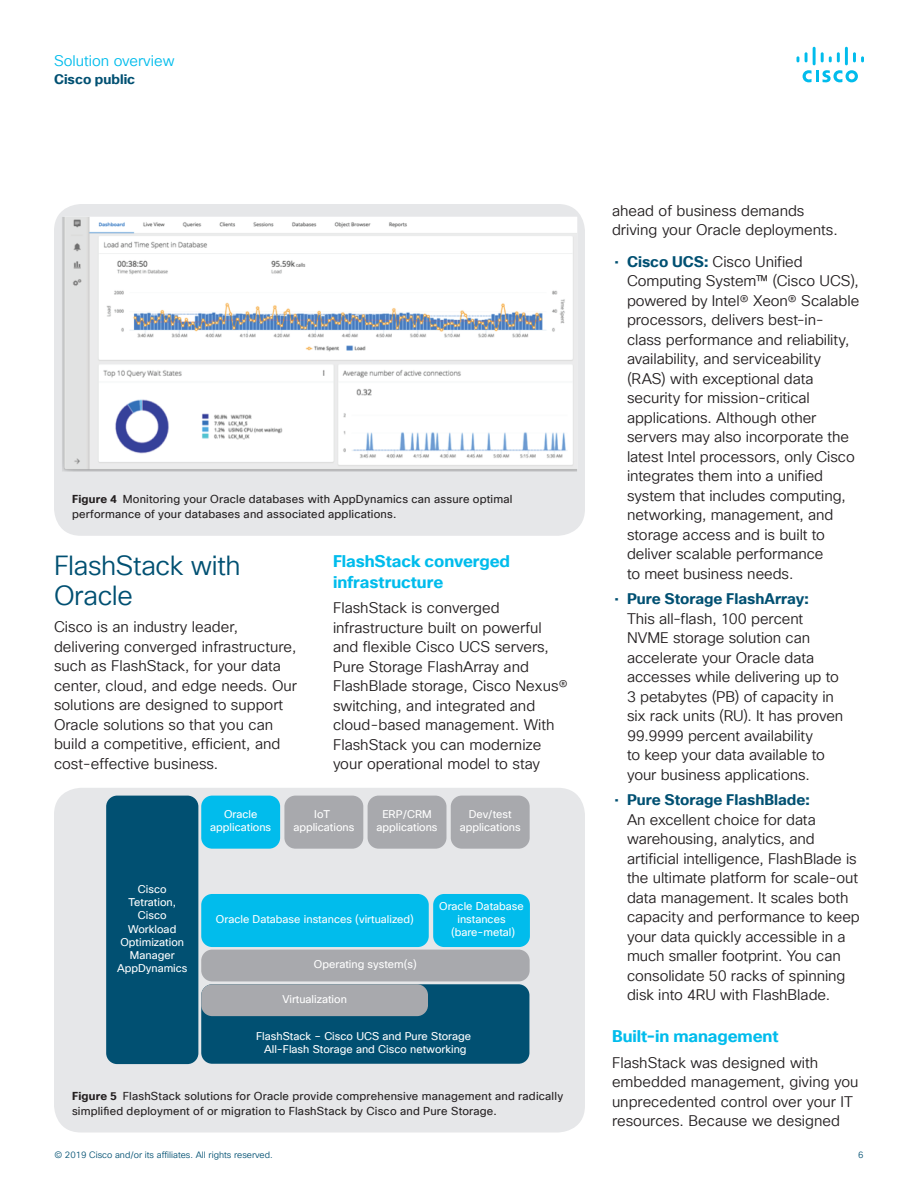
<style>
.page{position:relative;width:918px;height:1188px;background:#fff}
.page>*{position:absolute;margin:0;border:0;box-sizing:border-box;transform-origin:0 0}
.Subhead2_Indigo{font:27px/30px "Cisco Sans TT Light";letter-spacing:-.015em;color:#015072}
.Subhead3_Blue{font:700 16.5px/21px "Cisco Sans TT";letter-spacing:-.005em;color:#01bcec}
.Body{font:15px/19.5px "Cisco Sans TT Light";color:#231f20}
.t1{font:15px "Cisco Sans TT Light";color:#01bcec}
.t2{font:700 13.5px "Cisco Sans TT";color:#015072}
.t3{font:11.25px/15px "Cisco Sans TT";letter-spacing:.015em;color:#231f20}
.t4{font:10.95px/13.2px "Cisco Sans TT";color:#fff;text-align:center}
.t5{font:9px "Cisco Sans TT Light";color:#015072}
.s1{font-weight:700}
.s2{font-family:"Cisco Sans TT";color:#015072}
.s3{font-family:"Cisco Sans TT";font-weight:700;color:#015072}
</style>
<div class="page">
<svg style="left:803px;top:70px;width:55px;height:12px"></svg>
<svg style="left:797px;top:56px;width:2px;height:6px"></svg>
<svg style="left:805px;top:52px;width:3px;height:10px"></svg>
<hr style="left:813px;top:47px;width:3px;height:18px;background:#01bcec">
<svg style="left:821px;top:52px;width:19px;height:10px"></svg>
<hr style="left:845px;top:47px;width:3px;height:18px;background:#01bcec">
<svg style="left:853px;top:52px;width:11px;height:10px"></svg>
<div style="left:54px;top:204px;width:531px;height:332px;background:#e6e7e9;border-radius:27px"></div>
<img style="left:62px;top:217px;width:515px;height:255px">
<div style="left:54px;top:788px;width:531px;height:345px;background:#e6e7e9;border-radius:27px"></div>
<div style="left:201px;top:796px;width:79px;height:53px;background:#01bcec;border-radius:11px"></div>
<div style="left:106px;top:796px;width:92px;height:268px;background:#015072;border-radius:11px"></div>
<div style="left:201px;top:894px;width:228px;height:53px;background:#01bcec;border-radius:11px"></div>
<div style="left:201px;top:984px;width:328px;height:80px;background:#015072;border-radius:11px"></div>
<div style="left:201px;top:950px;width:329px;height:31px;background:#a8a9ad;border-radius:11px"></div>
<div style="left:201px;top:984px;width:227px;height:32px;background:#a8a9ad;border-radius:11px"></div>
<div style="left:433px;top:894px;width:97px;height:53px;background:#01bcec;border-radius:11px"></div>
<div style="left:284px;top:796px;width:79px;height:53px;background:#a8a9ad;border-radius:11px"></div>
<div style="left:368px;top:796px;width:78px;height:53px;background:#a8a9ad;border-radius:11px"></div>
<div style="left:451px;top:796px;width:79px;height:53px;background:#a8a9ad;border-radius:11px"></div>
<p class="t1" style="left:54px;top:51px;width:122px">Solution overview</p>
<p class="t2" style="left:54px;top:70px;width:83px">Cisco public</p>
<p class="t3" style="left:72px;top:492px;width:442px"><span class="s1">Figure 4</span> Monitoring your Oracle databases with AppDynamics can assure optimal performance of your databases and associated applications.</p>
<p class="Subhead2_Indigo" style="left:54px;top:552px;width:188px">FlashStack with<br>Oracle</p>
<p class="Body" style="left:54px;top:618px;width:245px">Cisco is an industry leader, delivering converged infrastructure, such as FlashStack, for your data center, cloud, and edge needs. Our solutions are designed to support Oracle solutions so that you can build a competitive, efficient, and cost-effective business.</p>
<p class="Subhead3_Blue" style="left:333px;top:551px;width:179px">FlashStack converged infrastructure</p>
<p class="Body" style="left:333px;top:599px;width:237px">FlashStack is converged infrastructure built on powerful and flexible Cisco UCS servers,<br>Pure Storage FlashArray and<br>FlashBlade storage, Cisco Nexus® switching, and integrated and cloud-based management. With<br>FlashStack you can modernize your operational model to stay</p>
<p class="t4" style="left:117px;top:883px;width:72px">Cisco<br>Tetration,<br>Cisco<br>Workload<br>Optimization<br>Manager<br>AppDynamics</p>
<p class="t4" style="left:210px;top:808px;width:63px">Oracle applications</p>
<p class="t4" style="left:293px;top:808px;width:63px">IoT applications</p>
<p class="t4" style="left:377px;top:808px;width:63px">ERP/CRM applications</p>
<p class="t4" style="left:460px;top:808px;width:63px">Dev/test applications</p>
<p class="t4" style="left:439px;top:900px;width:86px">Oracle Database instances (bare-metal)</p>
<p class="t4" style="left:216px;top:913px;width:200px">Oracle Database instances (virtualized)</p>
<p class="t4" style="left:314px;top:958px;width:104px">Operating system(s)</p>
<p class="t4" style="left:282px;top:993px;width:66px">Virtualization</p>
<p class="t4" style="left:256px;top:1030px;width:217px">FlashStack – Cisco UCS and Pure Storage<br>All-Flash Storage and Cisco networking</p>
<p class="t3" style="left:72px;top:1088px;width:493px"><span class="s1">Figure 5</span> FlashStack solutions for Oracle provide comprehensive management and radically simplified deployment of or migration to FlashStack by Cisco and Pure Storage.</p>
<p class="Body" style="left:612px;top:201px;width:227px">ahead of business demands driving your Oracle deployments.</p>
<p class="Body" style="left:627px;top:252px;width:234px;text-indent:-13px"><span class="s2">•</span> <span class="s3">Cisco UCS:</span> Cisco Unified<br>Computing System™ (Cisco UCS), powered by Intel® Xeon® Scalable processors, delivers best-in&shy;class performance and reliability, availability, and serviceability (RAS) with exceptional data security for mission-critical applications. Although other servers may also incorporate the latest Intel processors, only Cisco integrates them into a unified system that includes computing, networking, management, and storage access and is built to deliver scalable performance<br>to meet business needs.</p>
<p class="Body" style="left:627px;top:590px;width:218px;text-indent:-13px"><span class="s2">•</span> <span class="s3">Pure Storage FlashArray:<br></span>This all-flash, 100 percent<br>NVME storage solution can accelerate your Oracle data accesses while delivering up to<br>3 petabytes (PB) of capacity in six rack units (RU). It has proven<br>99.9999 percent availability<br>to keep your data available to your business applications.</p>
<p class="Body" style="left:627px;top:791px;width:234px;text-indent:-13px"><span class="s2">•</span> <span class="s3">Pure Storage FlashBlade:<br></span>An excellent choice for data warehousing, analytics, and artificial intelligence, FlashBlade is the ultimate platform for scale-out data management. It scales both capacity and performance to keep your data quickly accessible in a much smaller footprint. You can consolidate 50 racks of spinning disk into 4RU with FlashBlade.</p>
<p class="Subhead3_Blue" style="left:612px;top:1026px;width:168px">Built-in management</p>
<p class="Body" style="left:612px;top:1053px;width:248px">FlashStack was designed with embedded management, giving you unprecedented control over your IT resources. Because we designed</p>
<p class="t5" style="left:54px;top:1149px;width:220px">© 2019 Cisco and/or its affiliates. All rights reserved.</p>
<p class="t5" style="left:858px;top:1149px;width:7px">6</p>
</div>
